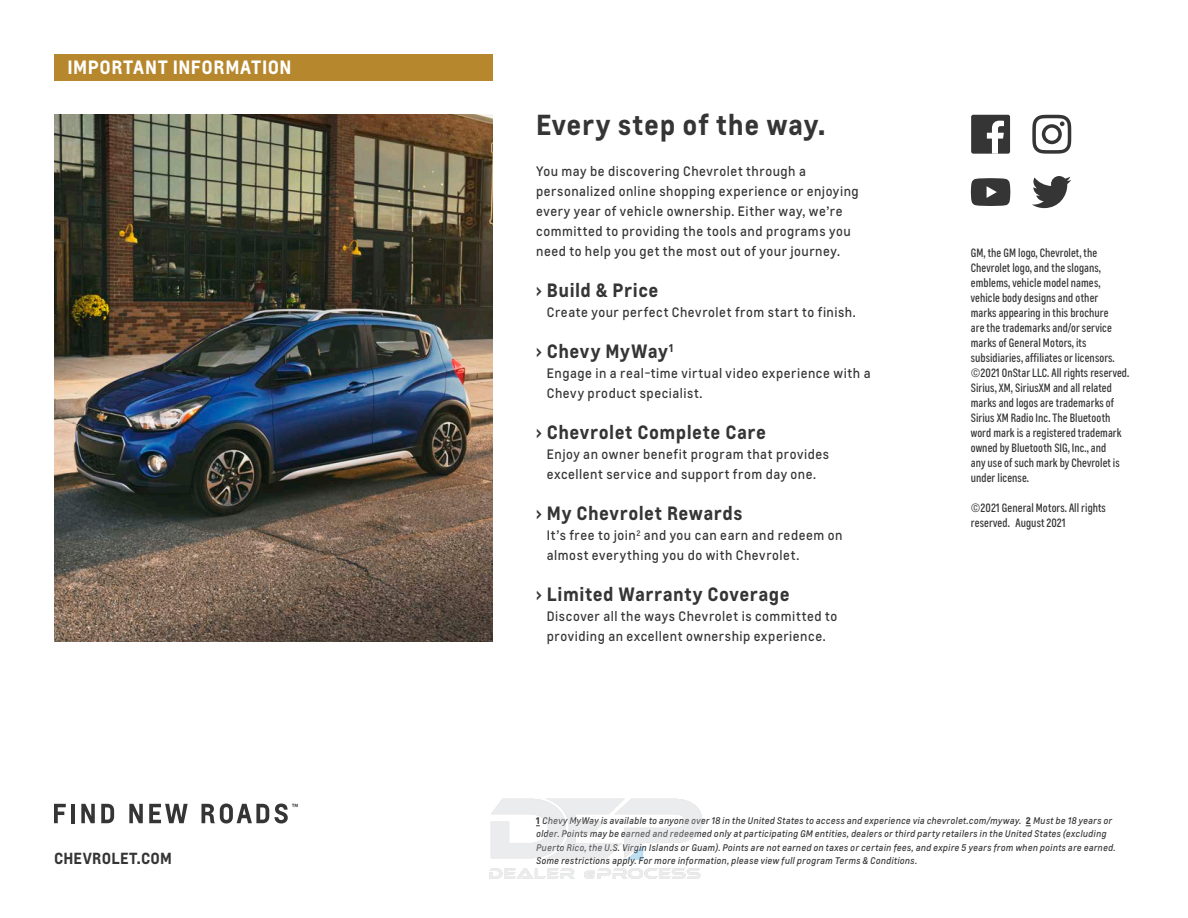
<style>
.page{position:relative;width:1188px;height:918px;background:#fff}
.page>*{position:absolute;margin:0;border:0;box-sizing:border-box;transform-origin:0 0}
.t1{font:700 27px "Louis Global 2";letter-spacing:.02em;color:#363536}
.t2{font:700 18px "Louis Global 2";letter-spacing:.025em;color:#363536}
.t3{font:700 18px "Louis Global 2";letter-spacing:.025em;color:#fff}
.t4{font:700 15px "Louis Global 2";letter-spacing:.015em;color:#363536}
.t5{font:12.75px/20.2px "Louis Global 2";letter-spacing:.04em;color:#363536}
.t6{font:condensed 11.25px/15px "Louis Global 2";letter-spacing:.005em;color:#363536}
.t7{font:italic 9px/13.5px "Louis Global 2";letter-spacing:.03em;color:#363536}
.s1{font-weight:700;font-style:normal}
</style>
<div class="page">
<img style="left:54px;top:115px;width:438px;height:526px">
<div style="left:54px;top:54px;width:438px;height:27px;background:#b7872d"></div>
<svg style="left:1032px;top:115px;width:39px;height:39px"></svg>
<svg style="left:971px;top:178px;width:39px;height:28px"></svg>
<svg style="left:1032px;top:176px;width:39px;height:32px"></svg>
<div style="left:971px;top:115px;width:39px;height:39px;background:#363536;border-radius:2px"></div>
<svg style="left:987px;top:121px;width:17px;height:33px"></svg>
<svg style="left:81px;top:804px;width:14px;height:19px"></svg>
<svg style="left:129px;top:804px;width:14px;height:19px"></svg>
<svg style="left:101px;top:804px;width:13px;height:19px"></svg>
<svg style="left:54px;top:804px;width:12px;height:19px"></svg>
<hr style="left:71px;top:804px;width:4px;height:19px;background:#363536">
<svg style="left:149px;top:804px;width:39px;height:19px"></svg>
<svg style="left:202px;top:804px;width:96px;height:20px"></svg>
<img style="left:489px;top:798px;width:214px;height:81px">
<h2 class="t3" style="left:68px;top:54px;width:226px">IMPORTANT INFORMATION</h2>
<p class="t4" style="left:54px;top:847px;width:119px">CHEVROLET.COM</p>
<h1 class="t1" style="left:536px;top:105px;width:291px">Every step of the way.</h1>
<p class="t5" style="left:536px;top:160px;width:324px">You may be discovering Chevrolet through a personalized online shopping experience or enjoying every year of vehicle ownership. Either way, we’re committed to providing the tools and programs you need to help you get the most out of your journey.</p>
<h2 class="t2" style="left:536px;top:277px;width:124px">› Build &amp; Price</h2>
<p class="t5" style="left:547px;top:302px;width:310px">Create your perfect Chevrolet from start to finish.</p>
<h2 class="t2" style="left:536px;top:338px;width:139px">› Chevy MyWay<sup>1</sup></h2>
<p class="t5" style="left:547px;top:363px;width:325px">Engage in a real-time virtual video experience with a<br>Chevy product specialist.</p>
<h2 class="t2" style="left:536px;top:419px;width:232px">› Chevrolet Complete Care</h2>
<p class="t5" style="left:547px;top:444px;width:284px">Enjoy an owner benefit program that provides excellent service and support from day one.</p>
<h2 class="t2" style="left:536px;top:500px;width:208px">› My Chevrolet Rewards</h2>
<p class="t5" style="left:547px;top:525px;width:297px">It’s free to join<sup>2</sup> and you can earn and redeem on almost everything you do with Chevrolet.</p>
<h2 class="t2" style="left:536px;top:581px;width:255px">› Limited Warranty Coverage</h2>
<p class="t5" style="left:547px;top:606px;width:292px">Discover all the ways Chevrolet is committed to providing an excellent ownership experience.</p>
<p class="t6" style="left:971px;top:245px;width:160px">GM, the GM logo, Chevrolet, the<br>Chevrolet logo, and the slogans, emblems, vehicle model names, vehicle body designs and other<br>marks appearing in this brochure<br>are the trademarks and/or service marks of General Motors, its subsidiaries, affiliates or licensors. ©2021 OnStar LLC. All rights reserved.<br>Sirius, XM, SiriusXM and all related marks and logos are trademarks of<br>Sirius XM Radio Inc. The Bluetooth word mark is a registered trademark owned by Bluetooth SIG, Inc., and<br>any use of such mark by Chevrolet is under license.</p>
<p class="t6" style="left:971px;top:500px;width:136px">©2021 General Motors. All rights reserved. August 2021</p>
<p class="t7" style="left:536px;top:813px;width:581px"><span class="s1">1</span> Chevy MyWay is available to anyone over 18 in the United States to access and experience via chevrolet.com/myway. <span class="s1">2</span> Must be 18 years or older. Points may be earned and redeemed only at participating GM entities, dealers or third party retailers in the United States (excluding Puerto Rico, the U.S. Virgin Islands or Guam). Points are not earned on taxes or certain fees, and expire 5 years from when points are earned.<br>Some restrictions apply. For more information, please view full program Terms &amp; Conditions.</p>
</div>
